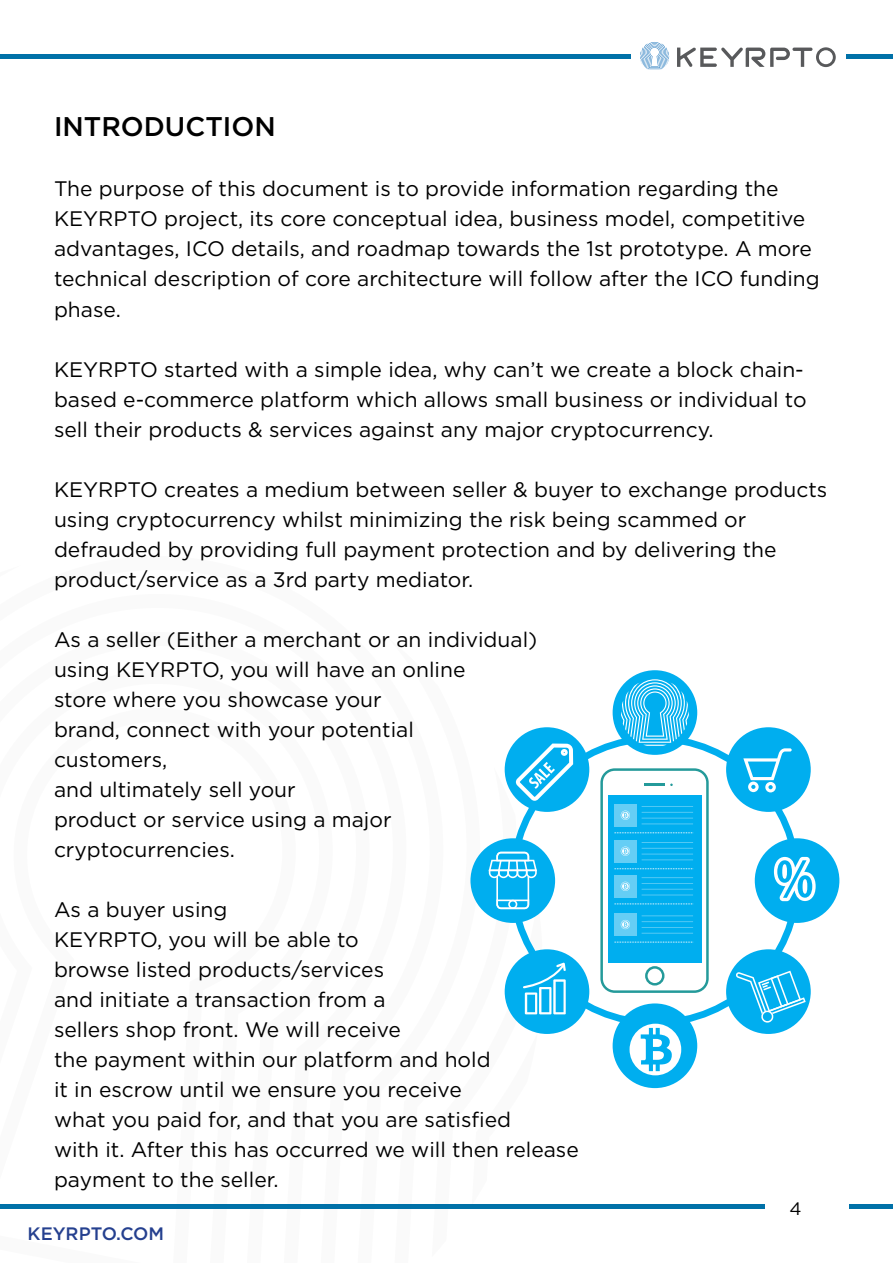
<style>
.page{position:relative;width:893px;height:1263px;background:#fff}
.page>*{position:absolute;margin:0;border:0;box-sizing:border-box;transform-origin:0 0}
.t1{font:500 27px "Gotham";color:#000}
.t2{font:21px/30px "Gotham";color:#000}
.t3{font:500 18px "Gotham";color:#25408f}
.t4{font:18px "Gotham";color:#000}
</style>
<div class="page">
<hr style="left:0;top:54px;width:893px;height:4px;background:#0071a8">
<div style="left:631px;top:37px;width:215px;height:38px;background:#fff"></div>
<hr style="left:0;top:1205px;width:893px;height:4px;background:#0071a8">
<div style="left:765px;top:1188px;width:83px;height:38px;background:#fff"></div>
<hr style="left:792px;top:48px;width:20px;height:3px;background:#58595b;border-radius:2px">
<svg style="left:816px;top:47px;width:20px;height:20px"></svg>
<svg style="left:640px;top:42px;width:29px;height:27px"></svg>
<svg style="left:677px;top:47px;width:113px;height:20px"></svg>
<div style="left:613px;top:670px;width:84px;height:85px;background:#00aeef;border-radius:50%"></div>
<div style="left:613px;top:1003px;width:84px;height:85px;background:#00aeef;border-radius:50%"></div>
<div style="left:726px;top:727px;width:85px;height:85px;background:#00aeef;border-radius:50%"></div>
<div style="left:505px;top:727px;width:84px;height:85px;background:#00aeef;border-radius:50%"></div>
<div style="left:726px;top:949px;width:85px;height:85px;background:#00aeef;border-radius:50%"></div>
<div style="left:470px;top:838px;width:85px;height:85px;background:#00aeef;border-radius:50%"></div>
<div style="left:755px;top:838px;width:84px;height:85px;background:#00aeef;border-radius:50%"></div>
<svg style="left:507px;top:732px;width:296px;height:144px"></svg>
<svg style="left:566px;top:876px;width:237px;height:153px"></svg>
<svg style="left:743px;top:748px;width:49px;height:44px"></svg>
<svg style="left:630px;top:1024px;width:51px;height:51px"></svg>
<svg style="left:774px;top:857px;width:42px;height:44px"></svg>
<div style="left:802px;top:879px;width:5px;height:15px;background:#fff;border-radius:50%"></div>
<svg style="left:516px;top:743px;width:57px;height:58px"></svg>
<svg style="left:432px;top:852px;width:134px;height:353px"></svg>
<svg style="left:736px;top:971px;width:70px;height:51px"></svg>
<svg style="left:621px;top:679px;width:68px;height:67px"></svg>
<p class="t1" style="left:54px;top:109px;width:223px">INTRODUCTION</p>
<p class="t2" style="left:54px;top:174px;width:767px">The purpose of this document is to provide information regarding the KEYRPTO project, its core conceptual idea, business model, competitive advantages, ICO details, and roadmap towards the 1st prototype. A more technical description of core architecture will follow after the ICO funding phase.</p>
<p class="t2" style="left:54px;top:354px;width:754px">KEYRPTO started with a simple idea, why can’t we create a block chain&shy;based e-commerce platform which allows small business or individual to sell their products &amp; services against any major cryptocurrency.</p>
<p class="t2" style="left:54px;top:474px;width:775px">KEYRPTO creates a medium between seller &amp; buyer to exchange products using cryptocurrency whilst minimizing the risk being scammed or defrauded by providing full payment protection and by delivering the product/service as a 3rd party mediator.</p>
<p class="t2" style="left:54px;top:624px;width:485px">As a seller (Either a merchant or an individual) using KEYRPTO, you will have an online<br>store where you showcase your<br>brand, connect with your potential<br>customers,<br>and ultimately sell your<br>product or service using a major cryptocurrencies.</p>
<p class="t2" style="left:54px;top:894px;width:526px">As a buyer using<br>KEYRPTO, you will be able to<br>browse listed products/services<br>and initiate a transaction from a<br>sellers shop front. We will receive<br>the payment within our platform and hold<br>it in escrow until we ensure you receive<br>what you paid for, and that you are satisfied<br>with it. After this has occurred we will then release payment to the seller.</p>
<p class="t3" style="left:28px;top:1222px;width:138px">KEYRPTO.COM</p>
<p class="t4" style="left:789px;top:1197px;width:14px">4</p>
</div>
